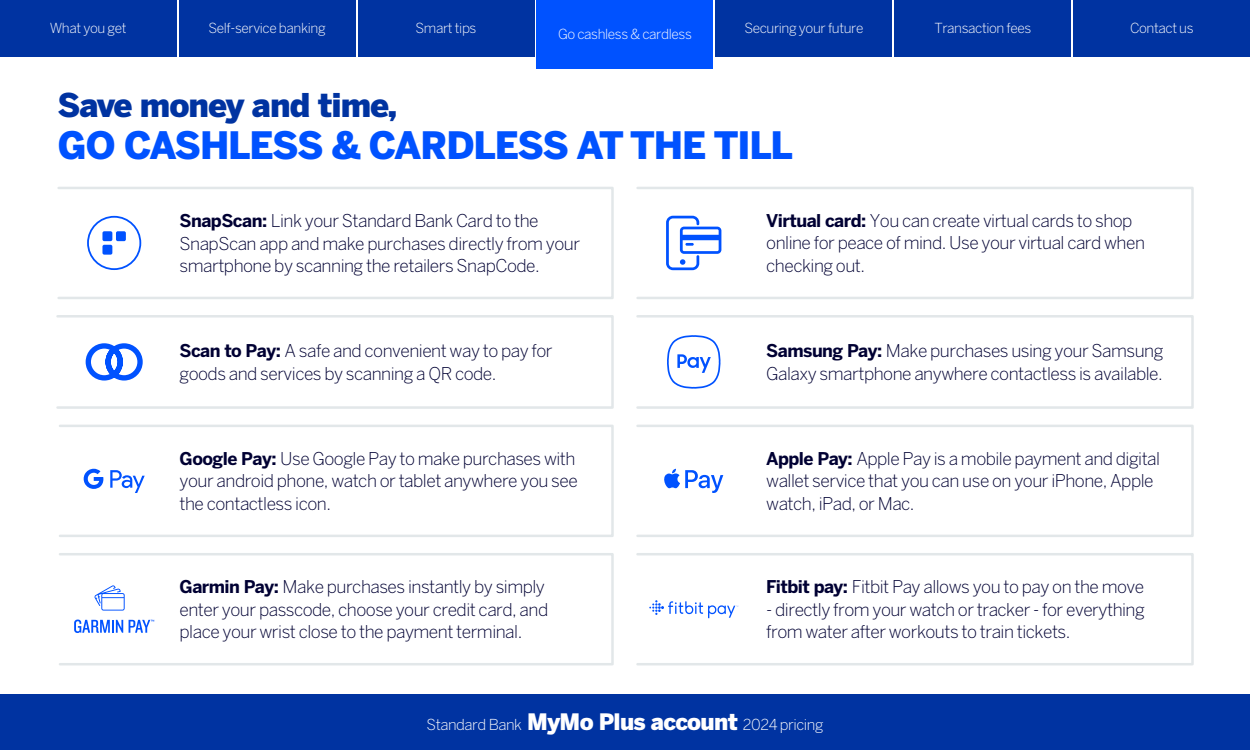
<style>
.page{position:relative;width:1250px;height:750px;background:#fff}
.page>*{position:absolute;margin:0;border:0;box-sizing:border-box;transform-origin:0 0}
.t1{font:900 37.5px "Benton Sans";letter-spacing:-.03em;color:#0052ff}
.t2{font:900 32.5px "Benton Sans";letter-spacing:-.03em;color:#0033a1}
.t3{font:300 17.5px/22.5px "Benton Sans";letter-spacing:-.03em;color:#003}
.t4{font:300 15px "Benton Sans";letter-spacing:-.03em;color:#fff}
.t5{font:300 13.75px "Benton Sans";letter-spacing:-.03em;color:#fff}
.s1{font-weight:700}
.s2{font-weight:900;font-size:22.5px}
</style>
<div class="page">
<div style="left:0;top:694px;width:1250px;height:56px;background:#0033a1"></div>
<svg style="left:94px;top:585px;width:31px;height:26px"></svg>
<svg style="left:74px;top:619px;width:49px;height:14px"></svg>
<svg style="left:129px;top:620px;width:25px;height:13px"></svg>
<div style="left:57px;top:187px;width:557px;height:112px;border:2px solid #e2e7e9"></div>
<div style="left:636px;top:187px;width:558px;height:112px;border:2px solid #e2e7e9"></div>
<svg style="left:667px;top:335px;width:54px;height:54px"></svg>
<svg style="left:664px;top:469px;width:59px;height:24px"></svg>
<svg style="left:83px;top:469px;width:62px;height:24px"></svg>
<svg style="left:649px;top:600px;width:89px;height:18px"></svg>
<svg style="left:85px;top:343px;width:58px;height:38px"></svg>
<svg style="left:87px;top:216px;width:54px;height:54px"></svg>
<div style="left:102px;top:231px;width:10px;height:10px;background:#0052ff;border-radius:2px"></div>
<div style="left:116px;top:231px;width:10px;height:10px;background:#0052ff;border-radius:2px"></div>
<div style="left:102px;top:245px;width:10px;height:10px;background:#0052ff;border-radius:2px"></div>
<div style="left:636px;top:315px;width:558px;height:94px;border:2px solid #e2e7e9"></div>
<div style="left:56px;top:315px;width:558px;height:94px;border:2px solid #e2e7e9"></div>
<div style="left:636px;top:425px;width:558px;height:112px;border:2px solid #e2e7e9"></div>
<div style="left:636px;top:553px;width:558px;height:112px;border:2px solid #e2e7e9"></div>
<div style="left:59px;top:425px;width:555px;height:112px;border:2px solid #e2e7e9"></div>
<div style="left:59px;top:553px;width:555px;height:112px;border:2px solid #e2e7e9"></div>
<svg style="left:666px;top:216px;width:55px;height:54px"></svg>
<div style="left:0;top:0;width:176px;height:56px;background:#0033a1"></div>
<div style="left:179px;top:0;width:176px;height:56px;background:#0033a1"></div>
<div style="left:358px;top:0;width:176px;height:56px;background:#0033a1"></div>
<div style="left:716px;top:0;width:176px;height:56px;background:#0033a1"></div>
<div style="left:1074px;top:0;width:176px;height:56px;background:#0033a1"></div>
<div style="left:895px;top:0;width:176px;height:56px;background:#0033a1"></div>
<div style="left:537px;top:0;width:176px;height:69px;background:#0052ff"></div>
<p class="t5" style="left:50px;top:20px;width:78px">What you get</p>
<p class="t5" style="left:209px;top:20px;width:119px">Self-service banking</p>
<p class="t5" style="left:416px;top:20px;width:62px">Smart tips</p>
<p class="t5" style="left:558px;top:20px;width:135px">Go cashless &amp; cardless</p>
<p class="t5" style="left:744px;top:20px;width:121px">Securing your future</p>
<p class="t5" style="left:934px;top:20px;width:99px">Transaction fees</p>
<p class="t5" style="left:1130px;top:20px;width:65px">Contact us</p>
<h2 class="t2" style="left:58px;top:84px;width:341px">Save money and time,</h2>
<h1 class="t1" style="left:58px;top:121px;width:737px">GO CASHLESS &amp; CARDLESS AT THE TILL</h1>
<p class="t3" style="left:180px;top:209px;width:402px"><span class="s1">SnapScan:</span> Link your Standard Bank Card to the<br>SnapScan app and make purchases directly from your smartphone by scanning the retailers SnapCode.</p>
<p class="t3" style="left:180px;top:339px;width:375px"><span class="s1">Scan to Pay:</span> A safe and convenient way to pay for goods and services by scanning a QR code.</p>
<p class="t3" style="left:180px;top:447px;width:400px"><span class="s1">Google Pay:</span> Use Google Pay to make purchases with your android phone, watch or tablet anywhere you see the contactless icon.</p>
<p class="t3" style="left:180px;top:575px;width:370px"><span class="s1">Garmin Pay:</span> Make purchases instantly by simply enter your passcode, choose your credit card, and place your wrist close to the payment terminal.</p>
<p class="t3" style="left:766px;top:209px;width:380px"><span class="s1">Virtual card:</span> You can create virtual cards to shop online for peace of mind. Use your virtual card when checking out.</p>
<p class="t3" style="left:766px;top:339px;width:399px"><span class="s1">Samsung Pay:</span> Make purchases using your Samsung<br>Galaxy smartphone anywhere contactless is available.</p>
<p class="t3" style="left:766px;top:447px;width:395px"><span class="s1">Apple Pay:</span> Apple Pay is a mobile payment and digital wallet service that you can use on your iPhone, Apple watch, iPad, or Mac.</p>
<p class="t3" style="left:766px;top:575px;width:379px"><span class="s1">Fitbit pay:</span> Fitbit Pay allows you to pay on the move</p>
<p class="t3" style="left:766px;top:598px;width:380px">- directly from your watch or tracker - for everything from water after workouts to train tickets.</p>
<p class="t4" style="left:427px;top:716px;width:398px">Standard Bank <span class="s2">MyMo Plus account</span> 2024 pricing</p>
</div>
